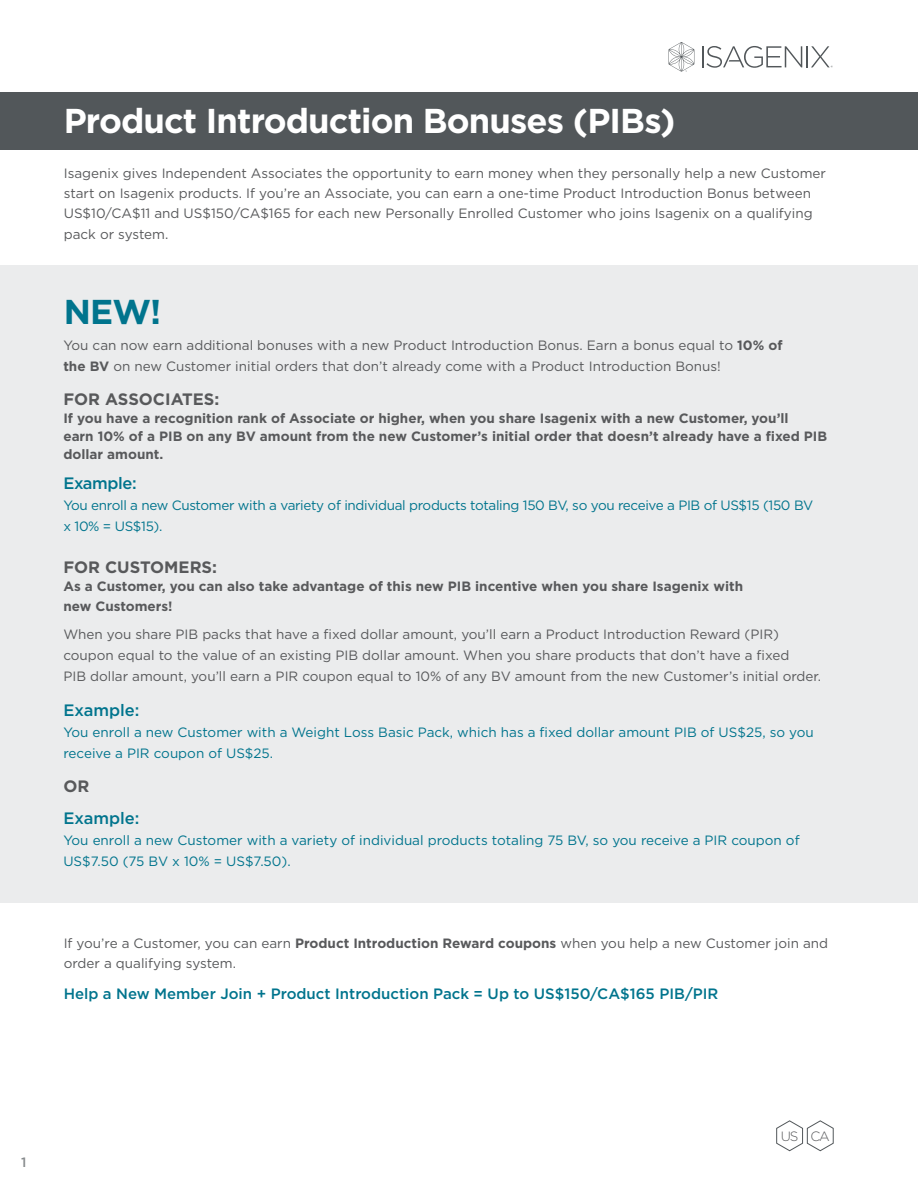
<style>
.page{position:relative;width:918px;height:1188px;background:#fff}
.page>*{position:absolute;margin:0;border:0;box-sizing:border-box;transform-origin:0 0}
.t1{font:700 34.5px "Gotham";letter-spacing:-.025em;color:#fff}
.t2{font:700 34.5px "Gotham";color:#00748d}
.t3{font:700 16.5px "Gotham";color:#58595b}
.t4{font:500 16.5px "Gotham";color:#00748d}
.t5{font:500 16.5px "Gotham";letter-spacing:-.025em;color:#00748d}
.t6{font:500 15px "Gotham";color:#00748d}
.t7{font:13.5px/20.2px "Gotham";color:#58595b}
.t8{font:700 13.5px/18px "Gotham";color:#58595b}
.t9{font:13.5px/21px "Gotham";color:#00748d}
.t10{font:13.5px/21px "Gotham";letter-spacing:-.025em;color:#00748d}
.t11{font:300 13.5px "Gotham";color:#58595b}
.t12{font:500 13.5px "Gotham";color:#878b8d}
.s1{font-weight:700}
</style>
<div class="page">
<hr style="left:806px;top:46px;width:2px;height:21px;background:#52575a">
<svg style="left:811px;top:46px;width:22px;height:21px"></svg>
<svg style="left:702px;top:46px;width:100px;height:22px"></svg>
<svg style="left:669px;top:42px;width:25px;height:30px"></svg>
<svg style="left:776px;top:1120px;width:58px;height:31px"></svg>
<div style="left:0;top:266px;width:918px;height:637px;background:#ebeced"></div>
<div style="left:0;top:93px;width:918px;height:57px;background:#52575a"></div>
<h1 class="t1" style="left:64px;top:98px;width:613px">Product Introduction Bonuses (PIBs)</h1>
<p class="t7" style="left:64px;top:163px;width:764px">Isagenix gives Independent Associates the opportunity to earn money when they personally help a new Customer start on Isagenix products. If you’re an Associate, you can earn a one-time Product Introduction Bonus between US$10/CA$11 and US$150/CA$165 for each new Personally Enrolled Customer who joins Isagenix on a qualifying pack or system.</p>
<h1 class="t2" style="left:64px;top:289px;width:99px">NEW!</h1>
<p class="t7" style="left:63px;top:334px;width:721px;line-height:21px">You can now earn additional bonuses with a new Product Introduction Bonus. Earn a bonus equal to <span class="s1">10% of the BV</span> on new Customer initial orders that don’t already come with a Product Introduction Bonus!</p>
<p class="t3" style="left:63px;top:389px;width:158px">FOR ASSOCIATES:</p>
<p class="t8" style="left:63px;top:410px;width:765px">If you have a recognition rank of Associate or higher, when you share Isagenix with a new Customer, you’ll<br>earn 10% of a PIB on any BV amount from the new Customer’s initial order that doesn’t already have a fixed PIB dollar amount.</p>
<p class="t5" style="left:63px;top:473px;width:75px">Example:</p>
<p class="t10" style="left:63px;top:495px;width:751px">You enroll a new Customer with a variety of individual products totaling 150 BV, so you receive a PIB of US$15 (150 BV x 10% = US$15).</p>
<p class="t3" style="left:63px;top:557px;width:155px">FOR CUSTOMERS:</p>
<p class="t8" style="left:63px;top:577px;width:681px;line-height:19.5px">As a Customer, you can also take advantage of this new PIB incentive when you share Isagenix with new Customers!</p>
<p class="t7" style="left:63px;top:624px;width:759px;line-height:21px">When you share PIB packs that have a fixed dollar amount, you’ll earn a Product Introduction Reward (PIR) coupon equal to the value of an existing PIB dollar amount. When you share products that don’t have a fixed<br>PIB dollar amount, you’ll earn a PIR coupon equal to 10% of any BV amount from the new Customer’s initial order.</p>
<p class="t4" style="left:63px;top:699px;width:78px">Example:</p>
<p class="t9" style="left:63px;top:721px;width:752px">You enroll a new Customer with a Weight Loss Basic Pack, which has a fixed dollar amount PIB of US$25, so you receive a PIR coupon of US$25.</p>
<p class="t3" style="left:63px;top:776px;width:27px">OR</p>
<p class="t4" style="left:63px;top:807px;width:78px">Example:</p>
<p class="t9" style="left:63px;top:829px;width:738px">You enroll a new Customer with a variety of individual products totaling 75 BV, so you receive a PIR coupon of<br>US$7.50 (75 BV x 10% = US$7.50).</p>
<p class="t7" style="left:64px;top:933px;width:766px">If you’re a Customer, you can earn <span class="s1">Product Introduction Reward coupons</span> when you help a new Customer join and order a qualifying system.</p>
<p class="t6" style="left:64px;top:984px;width:656px">Help a New Member Join + Product Introduction Pack = Up to US$150/CA$165 PIB/PIR</p>
<p class="t12" style="left:21px;top:1153px;width:7px">1</p>
<p class="t11" style="left:781px;top:1127px;width:50px">US CA</p>
</div>
